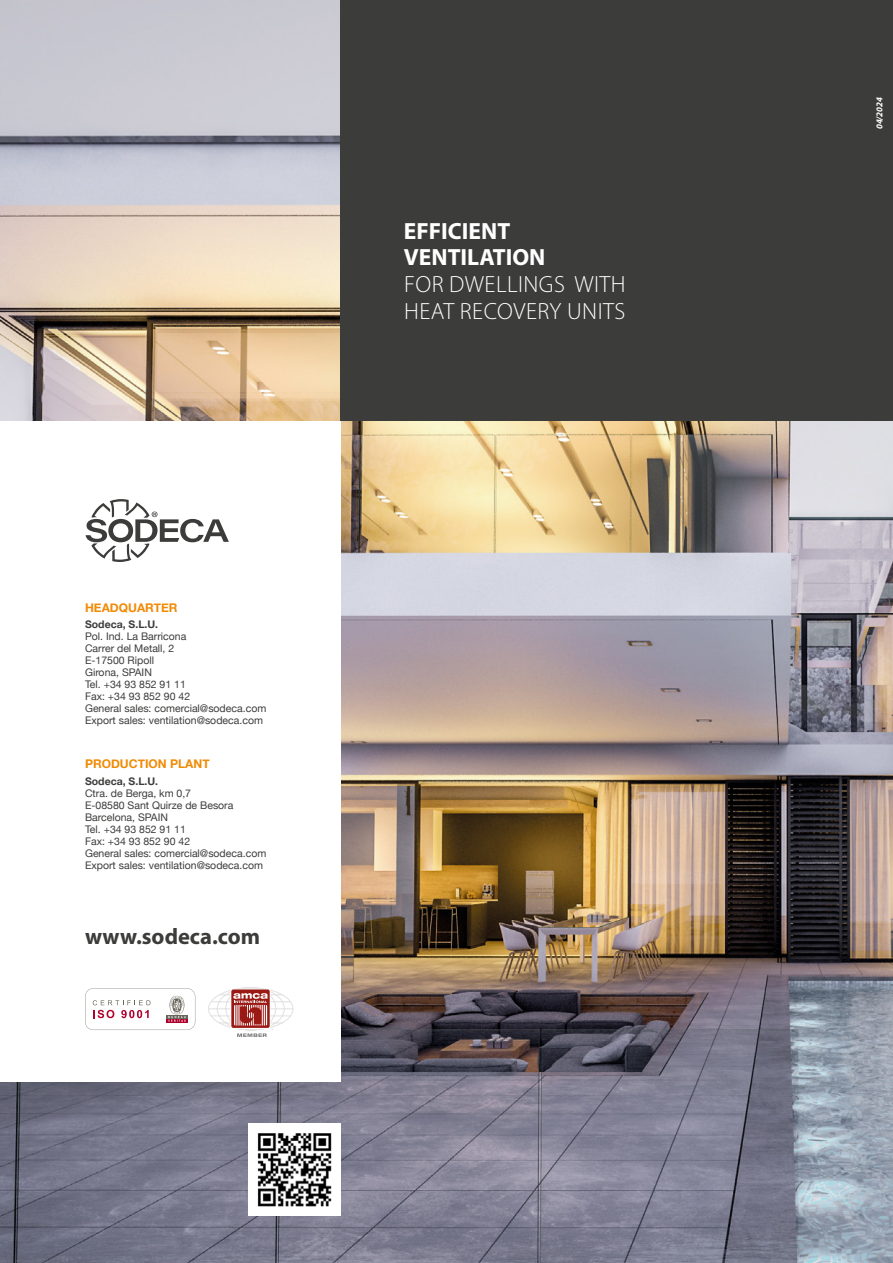
<style>
.page{position:relative;width:893px;height:1263px;background:#fff}
.page>*{position:absolute;margin:0;border:0;box-sizing:border-box;transform-origin:0 0}
.t1{font:300 23.55px/26.5px "Myriad Pro";letter-spacing:.02em;color:#fff}
.t2{font:700 23.55px/26.5px "Myriad Pro";color:#fff}
.t3{font:700 22.5px "Myriad Pro";color:#3c3c3b}
.t4{font:700 12px "Helvetica Neue";color:#f18a04}
.t5{font:10.5px/12px "Helvetica Neue";color:#3c3c3b}
.t6{font:700 10.5px "Helvetica Neue";color:#3c3c3b}
.t7{font:italic 700 9px "Myriad Pro";color:#fff}
</style>
<div class="page">
<img style="left:0;top:0;width:893px;height:1263px">
<div style="left:0;top:421px;width:340px;height:660px;background:#fff"></div>
<div style="left:340px;top:0;width:553px;height:421px;background:#3c3c3b"></div>
<svg style="left:208px;top:987px;width:86px;height:50px"></svg>
<img style="left:248px;top:1124px;width:92px;height:92px">
<svg style="left:86px;top:499px;width:143px;height:63px"></svg>
<svg style="left:85px;top:988px;width:110px;height:42px"></svg>
<p class="t4" style="left:85px;top:598px;width:94px">HEADQUARTER</p>
<p class="t6" style="left:85px;top:616px;width:75px">Sodeca, S.L.U.</p>
<p class="t5" style="left:85px;top:631px;width:183px">Pol. Ind. La Barricona<br>Carrer del Metall, 2<br>E-17500 Ripoll<br>Girona, SPAIN<br>Tel. +34 93 852 91 11<br>Fax: +34 93 852 90 42<br>General sales: comercial@sodeca.com<br>Export sales: ventilation@sodeca.com</p>
<p class="t4" style="left:85px;top:755px;width:126px">PRODUCTION PLANT</p>
<p class="t6" style="left:85px;top:772px;width:75px">Sodeca, S.L.U.</p>
<p class="t5" style="left:85px;top:787px;width:183px">Ctra. de Berga, km 0,7<br>E-08580 Sant Quirze de Besora<br>Barcelona, SPAIN<br>Tel. +34 93 852 91 11<br>Fax: +34 93 852 90 42<br>General sales: comercial@sodeca.com<br>Export sales: ventilation@sodeca.com</p>
<h2 class="t3" style="left:85px;top:921px;width:177px">www.sodeca.com</h2>
<h1 class="t2" style="left:404px;top:217px;width:143px">EFFICIENT<br>VENTILATION</h1>
<h1 class="t1" style="left:404px;top:271px;width:223px">FOR DWELLINGS WITH<br>HEAT RECOVERY UNITS</h1>
<p class="t7" style="left:873px;top:129px;width:34px;rotate:-90deg">04/2024</p>
</div>
